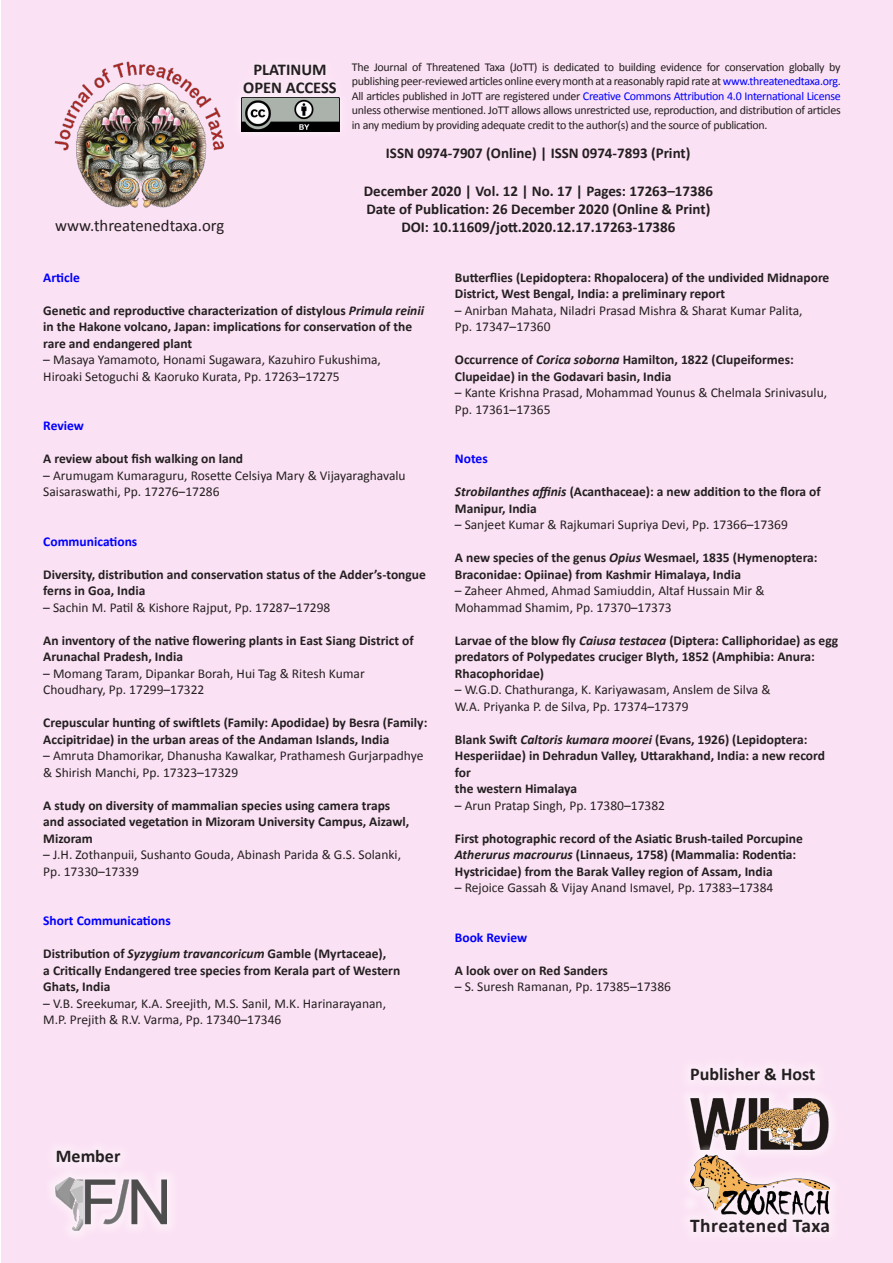
<style>
.page{position:relative;width:893px;height:1263px;background:#fff}
.page>*{position:absolute;margin:0;border:0;box-sizing:border-box;transform-origin:0 0}
.t1{font:19.5px "Calibri Bold 2";letter-spacing:.02em;color:#231f20}
.t2{font:18px "Calibri Bold 2";color:#231f20}
.t3{font:16.65px "Calibri";color:#231f20}
.t4{font:700 16.5px "Calibri";color:#231f20}
.t5{font:16.5px "Calibri Bold 2";color:#231f20}
.t6{font:700 15px "Calibri";color:#231f20}
.t7{font:700 13.5px/16.5px "Calibri";color:#231f20}
.t8{font:13.5px/16.5px "Calibri";color:#231f20}
.t9{font:700 13.5px "Calibri";color:#00f}
.t10{font:13.5px "Calibri Bold 2";color:#00f}
.t11{font:12px/14.4px "Calibri";letter-spacing:-.025em;color:#231f20;text-align:justify}
.s1{color:#00f}
.s2{font-family:"Calibri Bold Italic 2";font-weight:400}
.s3{font-family:"Calibri Bold 2";font-weight:400}
.s4{font-style:italic}
</style>
<div class="page">
<div style="left:1px;top:0;width:891px;height:1263px;background:#fbe1f4"></div>
<img style="left:56px;top:1177px;width:111px;height:54px">
<div style="left:46px;top:1140px;width:85px;height:33px;background:#fbe7f6"></div>
<div style="left:680px;top:1088px;width:159px;height:72px;background:#fbe5f5"></div>
<img style="left:690px;top:1098px;width:139px;height:46px">
<svg style="left:688px;top:1144px;width:145px;height:61px"></svg>
<img style="left:690px;top:1154px;width:140px;height:55px">
<div style="left:680px;top:1209px;width:159px;height:33px;background:#fff;opacity:.75"></div>
<div style="left:681px;top:1058px;width:144px;height:32px;background:#fbe8f6"></div>
<img style="left:55px;top:62px;width:168px;height:145px">
<img style="left:241px;top:102px;width:99px;height:30px">
<div style="left:235px;top:54px;width:110px;height:48px;background:#fff;opacity:.75"></div>
<p class="t5" style="left:253px;top:59px;width:75px">PLATINUM</p>
<p class="t4" style="left:243px;top:77px;width:95px">OPEN ACCESS</p>
<p class="t11" style="left:352px;top:60px;width:490px">The Journal of Threatened Taxa (JoTT) is dedicated to building evidence for conservation globally by publishing peer-reviewed articles online every month at a reasonably rapid rate at <span class="s1">www.threatenedtaxa.org</span>.<br>All articles published in JoTT are registered under <span class="s1">Creative Commons Attribution 4.0 International License </span>unless otherwise mentioned. JoTT allows allows unrestricted use, reproduction, and distribution of articles in any medium by providing adequate credit to the author(s) and the source of publication.</p>
<p class="t6" style="left:386px;top:143px;width:306px">ISSN 0974-7907 (Online) | ISSN 0974-7893 (Print)</p>
<p class="t6" style="left:364px;top:182px;width:351px">December 2020 | Vol. 12 | No. 17 | Pages: 17263–17386</p>
<p class="t6" style="left:366px;top:200px;width:345px">Date of Publication: 26 December 2020 (Online &amp; Print)</p>
<p class="t3" style="left:55px;top:215px;width:171px">www.threatenedtaxa.org</p>
<p class="t6" style="left:401px;top:218px;width:276px">DOI: 10.11609/jott.2020.12.17.17263-17386</p>
<p class="t9" style="left:43px;top:269px;width:38px">Article</p>
<p class="t7" style="left:43px;top:302px;width:382px">Genetic and reproductive characterization of distylous <span class="s2">Primula reinii</span></p>
<p class="t7" style="left:43px;top:319px;width:370px">in the Hakone volcano, Japan: implications for conservation of the rare and endangered plant</p>
<p class="t8" style="left:43px;top:352px;width:339px">– Masaya Yamamoto, Honami Sugawara, Kazuhiro Fukushima,</p>
<p class="t8" style="left:43px;top:368px;width:298px">Hiroaki Setoguchi &amp; Kaoruko Kurata, Pp. 17263–17275</p>
<p class="t9" style="left:43px;top:417px;width:42px">Review</p>
<p class="t7" style="left:43px;top:451px;width:201px">A review about fish walking on land</p>
<p class="t8" style="left:43px;top:467px;width:364px">– Arumugam Kumaraguru, Rosette Celsiya Mary &amp; Vijayaraghavalu<br>Saisaraswathi, Pp. 17276–17286</p>
<p class="t9" style="left:43px;top:533px;width:96px">Communications</p>
<p class="t7" style="left:43px;top:566px;width:384px">Diversity, distribution and conservation status of the Adder’s-tongue ferns in Goa, India</p>
<p class="t8" style="left:43px;top:599px;width:289px">– Sachin M. Patil &amp; Kishore Rajput, Pp. 17287–17298</p>
<p class="t7" style="left:43px;top:632px;width:372px">An inventory of the native flowering plants in East Siang District of<br>Arunachal Pradesh, India</p>
<p class="t8" style="left:43px;top:665px;width:323px">– Momang Taram, Dipankar Borah, Hui Tag &amp; Ritesh Kumar<br>Choudhary, Pp. 17299–17322</p>
<p class="t7" style="left:43px;top:715px;width:386px">Crepuscular hunting of swiftlets (Family: Apodidae) by Besra (Family:<br>Accipitridae) in the urban areas of the Andaman Islands, India</p>
<p class="t8" style="left:43px;top:748px;width:382px">– Amruta Dhamorikar, Dhanusha Kawalkar, Prathamesh Gurjarpadhye &amp; Shirish Manchi, Pp. 17323–17329</p>
<p class="t7" style="left:43px;top:797px;width:368px">A study on diversity of mammalian species using camera traps and associated vegetation in Mizoram University Campus, Aizawl,<br>Mizoram</p>
<p class="t8" style="left:43px;top:847px;width:359px">– J.H. Zothanpuii, Sushanto Gouda, Abinash Parida &amp; G.S. Solanki,</p>
<p class="t8" style="left:43px;top:863px;width:97px">Pp. 17330–17339</p>
<p class="t9" style="left:43px;top:912px;width:129px">Short Communications</p>
<p class="t7" style="left:43px;top:945px;width:344px">Distribution of <span class="s2">Syzygium travancoricum</span> Gamble (Myrtaceae),</p>
<p class="t7" style="left:43px;top:962px;width:359px">a Critically Endangered tree species from Kerala part of Western<br>Ghats, India</p>
<p class="t8" style="left:43px;top:995px;width:344px">– V.B. Sreekumar, K.A. Sreejith, M.S. Sanil, M.K. Harinarayanan,</p>
<p class="t8" style="left:43px;top:1012px;width:240px">M.P. Prejith &amp; R.V. Varma, Pp. 17340–17346</p>
<p class="t7" style="left:455px;top:269px;width:376px">Butterflies (Lepidoptera: Rhopalocera) of the undivided Midnapore<br>District, West Bengal, India: a preliminary report</p>
<p class="t8" style="left:455px;top:302px;width:349px">– Anirban Mahata, Niladri Prasad Mishra &amp; Sharat Kumar Palita,</p>
<p class="t8" style="left:455px;top:319px;width:97px">Pp. 17347–17360</p>
<p class="t7" style="left:455px;top:351px;width:340px"><span class="s3">Occurrence of</span> <span class="s2">Corica soborna</span> Hamilton, 1822 (Clupeiformes:<br>Clupeidae) in the Godavari basin, India</p>
<p class="t8" style="left:455px;top:385px;width:374px">– Kante Krishna Prasad, Mohammad Younus &amp; Chelmala Srinivasulu,</p>
<p class="t8" style="left:455px;top:401px;width:97px">Pp. 17361–17365</p>
<p class="t10" style="left:455px;top:450px;width:34px">Notes</p>
<p class="t7" style="left:455px;top:483px;width:367px"><span class="s4">Strobilanthes affinis</span> (Acanthaceae): a new addition to the flora of<br>Manipur, India</p>
<p class="t8" style="left:455px;top:517px;width:334px">– Sanjeet Kumar &amp; Rajkumari Supriya Devi, Pp. 17366–17369</p>
<p class="t7" style="left:455px;top:549px;width:364px">A new species of the genus <span class="s2">Opius</span> Wesmael, 1835 (Hymenoptera:<br>Braconidae: Opiinae) from Kashmir Himalaya, India</p>
<p class="t8" style="left:455px;top:582px;width:311px">– Zaheer Ahmed, Ahmad Samiuddin, Altaf Hussain Mir &amp;</p>
<p class="t8" style="left:455px;top:599px;width:218px">Mohammad Shamim, Pp. 17370–17373</p>
<p class="t7" style="left:455px;top:632px;width:385px">Larvae of the blow fly <span class="s2">Caiusa testacea</span> (Diptera: Calliphoridae) as egg</p>
<p class="t7" style="left:455px;top:648px;width:361px">predators of Polypedates cruciger Blyth, 1852 (Amphibia: Anura:<br>Rhacophoridae)</p>
<p class="t8" style="left:455px;top:681px;width:317px">– W.G.D. Chathuranga, K. Kariyawasam, Anslem de Silva &amp;</p>
<p class="t8" style="left:455px;top:698px;width:235px">W.A. Priyanka P. de Silva, Pp. 17374–17379</p>
<p class="t7" style="left:455px;top:731px;width:372px">Blank Swift <span class="s2">Caltoris kumara moorei</span> (Evans, 1926) (Lepidoptera:<br>Hesperiidae) in Dehradun Valley, Uttarakhand, India: a new record <span class="s3">for</span></p>
<p class="t7" style="left:455px;top:780px;width:124px">the western Himalaya</p>
<p class="t8" style="left:455px;top:797px;width:212px">– Arun Pratap Singh, Pp. 17380–17382</p>
<p class="t7" style="left:455px;top:830px;width:349px">First photographic record of the Asiatic Brush-tailed Porcupine</p>
<p class="t7" style="left:455px;top:846px;width:343px"><span class="s2">Atherurus macrourus</span> (Linnaeus, 1758) (Mammalia: Rodentia:<br>Hystricidae) from the Barak Valley region of Assam, India</p>
<p class="t8" style="left:455px;top:879px;width:320px">– Rejoice Gassah &amp; Vijay Anand Ismavel, Pp. 17383–17384</p>
<p class="t9" style="left:455px;top:929px;width:74px">Book Review</p>
<p class="t7" style="left:455px;top:962px;width:155px">A look over on Red Sanders</p>
<p class="t8" style="left:455px;top:978px;width:218px">– S. Suresh Ramanan, Pp. 17385–17386</p>
<p class="t2" style="left:690px;top:1062px;width:127px">Publisher &amp; Host</p>
<p class="t2" style="left:56px;top:1145px;width:66px">Member</p>
<p class="t1" style="left:690px;top:1213px;width:142px">Threatened Taxa</p>
</div>
